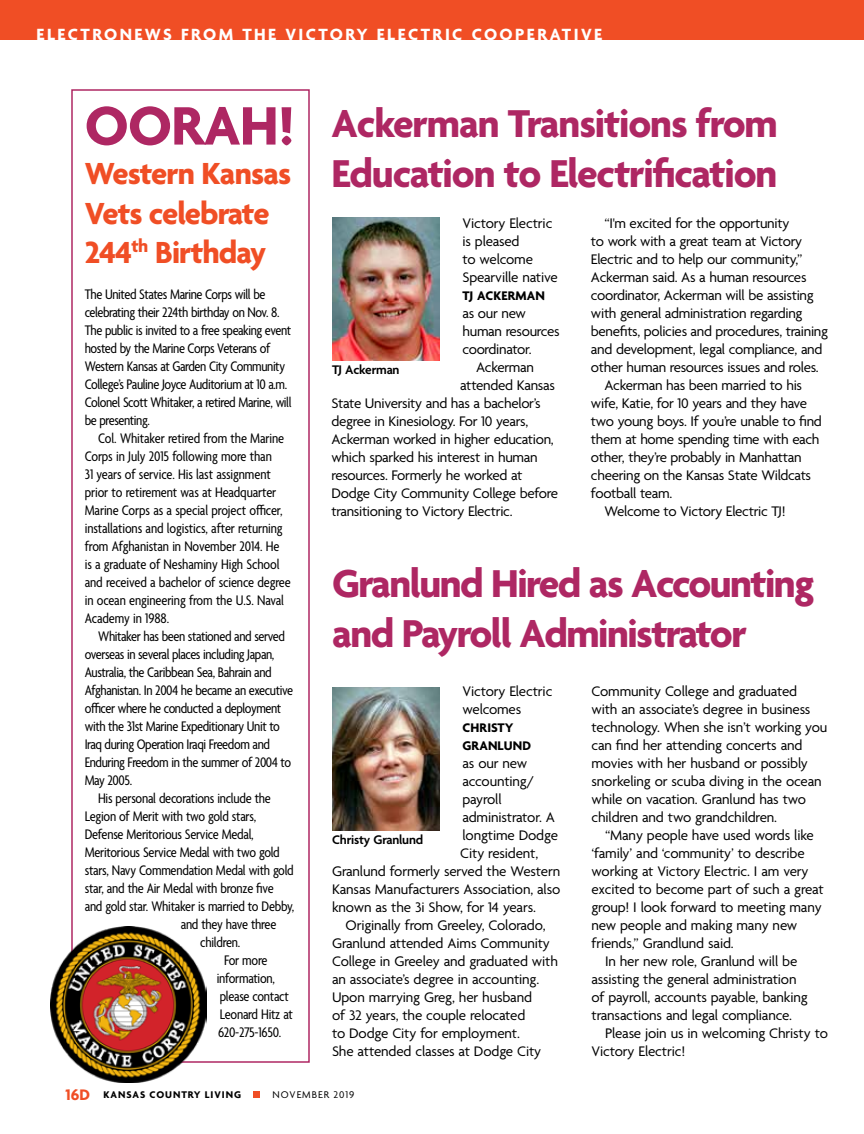
<style>
.page{position:relative;width:864px;height:1134px;background:#fff}
.page>*{position:absolute;margin:0;border:0;box-sizing:border-box;transform-origin:0 0}
.t1{font:700 58.5px "Agenda";letter-spacing:-.01em;color:#ae2763}
.t2{font:700 42px/50.4px "Agenda";letter-spacing:-.035em;color:#ae2763}
.t3{font:700 33px/39.6px "Agenda";letter-spacing:-.025em;color:#f04e25}
.t4{font:700 17.55px "Agenda";letter-spacing:.14em;color:#fff}
.t5{font:15px/18px "Agenda";letter-spacing:-.02em;color:#000}
.t6{font:condensed 15px/18px "Agenda";letter-spacing:-.025em;color:#000}
.t7{font:condensed 15px/18px "Agenda";letter-spacing:-.005em;color:#000}
.t8{font:700 13.5px/18px "Agenda";letter-spacing:.01em;color:#000}
.t9{font:600 13.5px "Agenda";letter-spacing:-.015em;color:#000}
.t10{font:700 10.5px "Agenda";letter-spacing:.09em;color:#000}
.t11{font:10.5px "Agenda";letter-spacing:.09em;color:#000}
.s1{font-size:16.5px;color:#f04e25}
</style>
<div class="page">
<div style="left:71px;top:89px;width:239px;height:974px;border:2px solid #ae2763"></div>
<img style="left:332px;top:218px;width:107px;height:143px">
<img style="left:332px;top:688px;width:107px;height:143px">
<img style="left:50px;top:926px;width:157px;height:157px">
<div style="left:253px;top:1091px;width:7px;height:7px;background:#f04e25"></div>
<div style="left:0;top:0;width:864px;height:40px;background:#f04e25"></div>
<p class="t4" style="left:37px;top:25px;width:567px">ELECTRONEWS FROM THE VICTORY ELECTRIC COOPERATIVE</p>
<h1 class="t1" style="left:85px;top:94px;width:211px">OORAH!</h1>
<h3 class="t3" style="left:85px;top:156px;width:208px">Western Kansas<br>Vets celebrate<br>244<sup>th</sup> Birthday</h3>
<p class="t6" style="left:85px;top:287px;width:208px">The United States Marine Corps will be celebrating their 224th birthday on Nov. 8.<br>The public is invited to a free speaking event hosted by the Marine Corps Veterans of Western Kansas at Garden City Community College’s Pauline Joyce Auditorium at 10 a.m.<br>Colonel Scott Whitaker, a retired Marine, will be presenting.</p>
<p class="t7" style="left:85px;top:431px;width:208px;text-indent:14px">Col. Whitaker retired from the Marine Corps in July 2015 following more than<br>31 years of service. His last assignment prior to retirement was at Headquarter Marine Corps as a special project officer, installations and logistics, after returning from Afghanistan in November 2014. He<br>is a graduate of Neshaminy High School and received a bachelor of science degree in ocean engineering from the U.S. Naval Academy in 1988.</p>
<p class="t6" style="left:85px;top:629px;width:210px;text-indent:14px">Whitaker has been stationed and served overseas in several places including Japan, Australia, the Caribbean Sea, Bahrain and Afghanistan. In 2004 he became an executive officer where he conducted a deployment with the 31st Marine Expeditionary Unit to Iraq during Operation Iraqi Freedom and Enduring Freedom in the summer of 2004 to May 2005.</p>
<p class="t6" style="left:98px;top:791px;width:174px">His personal decorations include the</p>
<p class="t6" style="left:85px;top:809px;width:173px">Legion of Merit with two gold stars,</p>
<p class="t6" style="left:85px;top:827px;width:170px">Defense Meritorious Service Medal,</p>
<p class="t6" style="left:85px;top:845px;width:197px">Meritorious Service Medal with two gold</p>
<p class="t6" style="left:85px;top:863px;width:211px">stars, Navy Commendation Medal with gold</p>
<p class="t6" style="left:85px;top:881px;width:190px">star, and the Air Medal with bronze five</p>
<p class="t6" style="left:85px;top:899px;width:211px">and gold star. Whitaker is married to Debby,</p>
<p class="t6" style="left:181px;top:917px;width:97px">and they have three</p>
<p class="t6" style="left:200px;top:935px;width:41px">children.</p>
<p class="t6" style="left:224px;top:953px;width:45px">For more</p>
<p class="t6" style="left:217px;top:971px;width:60px">information,</p>
<p class="t6" style="left:220px;top:989px;width:71px">please contact</p>
<p class="t6" style="left:220px;top:1007px;width:75px">Leonard Hitz at</p>
<p class="t6" style="left:218px;top:1025px;width:65px">620-275-1650.</p>
<h2 class="t2" style="left:332px;top:100px;width:448px">Ackerman Transitions from<br>Education to Electrification</h2>
<p class="t5" style="left:463px;top:215px;width:97px">Victory Electric is pleased<br>to welcome<br>Spearville native</p>
<p class="t8" style="left:463px;top:288px;width:84px">TJ ACKERMAN</p>
<p class="t5" style="left:463px;top:305px;width:65px">as our new</p>
<p class="t5" style="left:463px;top:323px;width:99px">human resources</p>
<p class="t5" style="left:463px;top:341px;width:71px">coordinator.</p>
<p class="t5" style="left:476px;top:359px;width:60px">Ackerman</p>
<p class="t5" style="left:460px;top:377px;width:96px">attended Kansas</p>
<p class="t5" style="left:331px;top:395px;width:211px">State University and has a bachelor’s</p>
<p class="t5" style="left:331px;top:413px;width:198px">degree in Kinesiology. For 10 years,</p>
<p class="t5" style="left:331px;top:431px;width:224px">Ackerman worked in higher education,</p>
<p class="t5" style="left:331px;top:449px;width:208px">which sparked his interest in human</p>
<p class="t5" style="left:331px;top:467px;width:192px">resources. Formerly he worked at</p>
<p class="t5" style="left:331px;top:485px;width:228px">Dodge City Community College before</p>
<p class="t5" style="left:331px;top:503px;width:183px">transitioning to Victory Electric.</p>
<p class="t5" style="left:604px;top:215px;width:186px">“I'm excited for the opportunity</p>
<p class="t5" style="left:591px;top:233px;width:213px">to work with a great team at Victory</p>
<p class="t5" style="left:591px;top:251px;width:213px">Electric and to help our community,”</p>
<p class="t5" style="left:591px;top:269px;width:217px">Ackerman said. As a human resources</p>
<p class="t5" style="left:591px;top:287px;width:224px">coordinator, Ackerman will be assisting</p>
<p class="t5" style="left:591px;top:305px;width:213px">with general administration regarding</p>
<p class="t5" style="left:591px;top:323px;width:239px">benefits, policies and procedures, training</p>
<p class="t5" style="left:591px;top:341px;width:233px">and development, legal compliance, and</p>
<p class="t5" style="left:591px;top:359px;width:229px">other human resources issues and roles.</p>
<p class="t5" style="left:604px;top:377px;width:199px">Ackerman has been married to his</p>
<p class="t5" style="left:591px;top:395px;width:218px">wife, Katie, for 10 years and they have</p>
<p class="t5" style="left:591px;top:413px;width:232px">two young boys. If you’re unable to find</p>
<p class="t5" style="left:591px;top:431px;width:230px">them at home spending time with each</p>
<p class="t5" style="left:591px;top:449px;width:212px">other, they’re probably in Manhattan</p>
<p class="t5" style="left:591px;top:467px;width:222px">cheering on the Kansas State Wildcats</p>
<p class="t5" style="left:591px;top:485px;width:83px">football team.</p>
<p class="t5" style="left:604px;top:503px;width:183px">Welcome to Victory Electric TJ!</p>
<p class="t9" style="left:332px;top:363px;width:69px">TJ Ackerman</p>
<h2 class="t2" style="left:332px;top:561px;width:484px">Granlund Hired as Accounting and Payroll Administrator</h2>
<p class="t5" style="left:463px;top:683px;width:91px">Victory Electric welcomes</p>
<p class="t8" style="left:463px;top:720px;width:70px">CHRISTY<br>GRANLUND</p>
<p class="t5" style="left:463px;top:755px;width:66px">as our new</p>
<p class="t5" style="left:463px;top:773px;width:73px">accounting/</p>
<p class="t5" style="left:463px;top:791px;width:41px">payroll</p>
<p class="t5" style="left:463px;top:809px;width:94px">administrator. A</p>
<p class="t5" style="left:463px;top:827px;width:97px">longtime Dodge</p>
<p class="t5" style="left:460px;top:845px;width:79px">City resident,</p>
<p class="t5" style="left:332px;top:863px;width:230px">Granlund formerly served the Western</p>
<p class="t5" style="left:332px;top:881px;width:230px">Kansas Manufacturers Association, also</p>
<p class="t5" style="left:332px;top:899px;width:205px">known as the 3i Show, for 14 years.</p>
<p class="t5" style="left:346px;top:917px;width:202px">Originally from Greeley, Colorado,</p>
<p class="t5" style="left:332px;top:935px;width:219px">Granlund attended Aims Community</p>
<p class="t5" style="left:332px;top:953px;width:227px">College in Greeley and graduated with</p>
<p class="t5" style="left:332px;top:971px;width:209px">an associate’s degree in accounting.</p>
<p class="t5" style="left:332px;top:989px;width:202px">Upon marrying Greg, her husband</p>
<p class="t5" style="left:332px;top:1007px;width:195px">of 32 years, the couple relocated</p>
<p class="t5" style="left:332px;top:1025px;width:189px">to Dodge City for employment.</p>
<p class="t5" style="left:332px;top:1043px;width:211px">She attended classes at Dodge City</p>
<p class="t5" style="left:592px;top:683px;width:237px">Community College and graduated<br>with an associate’s degree in business technology. When she isn’t working you can find her attending concerts and movies with her husband or possibly snorkeling or scuba diving in the ocean while on vacation. Granlund has two children and two grandchildren.</p>
<p class="t5" style="left:605px;top:827px;width:210px">“Many people have used words like</p>
<p class="t5" style="left:592px;top:845px;width:215px">‘family’ and ‘community’ to describe</p>
<p class="t5" style="left:592px;top:863px;width:219px">working at Victory Electric. I am very</p>
<p class="t5" style="left:592px;top:881px;width:234px">excited to become part of such a great</p>
<p class="t5" style="left:592px;top:899px;width:232px">group! I look forward to meeting many</p>
<p class="t5" style="left:592px;top:917px;width:207px">new people and making many new</p>
<p class="t5" style="left:592px;top:935px;width:144px">friends,” Grandlund said.</p>
<p class="t5" style="left:605px;top:953px;width:194px">In her new role, Granlund will be</p>
<p class="t5" style="left:592px;top:971px;width:207px">assisting the general administration</p>
<p class="t5" style="left:592px;top:989px;width:218px">of payroll, accounts payable, banking</p>
<p class="t5" style="left:592px;top:1007px;width:202px">transactions and legal compliance.</p>
<p class="t5" style="left:605px;top:1025px;width:224px">Please join us in welcoming Christy to</p>
<p class="t5" style="left:592px;top:1043px;width:95px">Victory Electric!</p>
<p class="t9" style="left:332px;top:833px;width:93px">Christy Granlund</p>
<p class="t10" style="left:66px;top:1089px;width:177px"><span class="s1">16D</span> KANSAS COUNTRY LIVING</p>
<p class="t11" style="left:273px;top:1089px;width:83px">NOVEMBER 2019</p>
</div>
